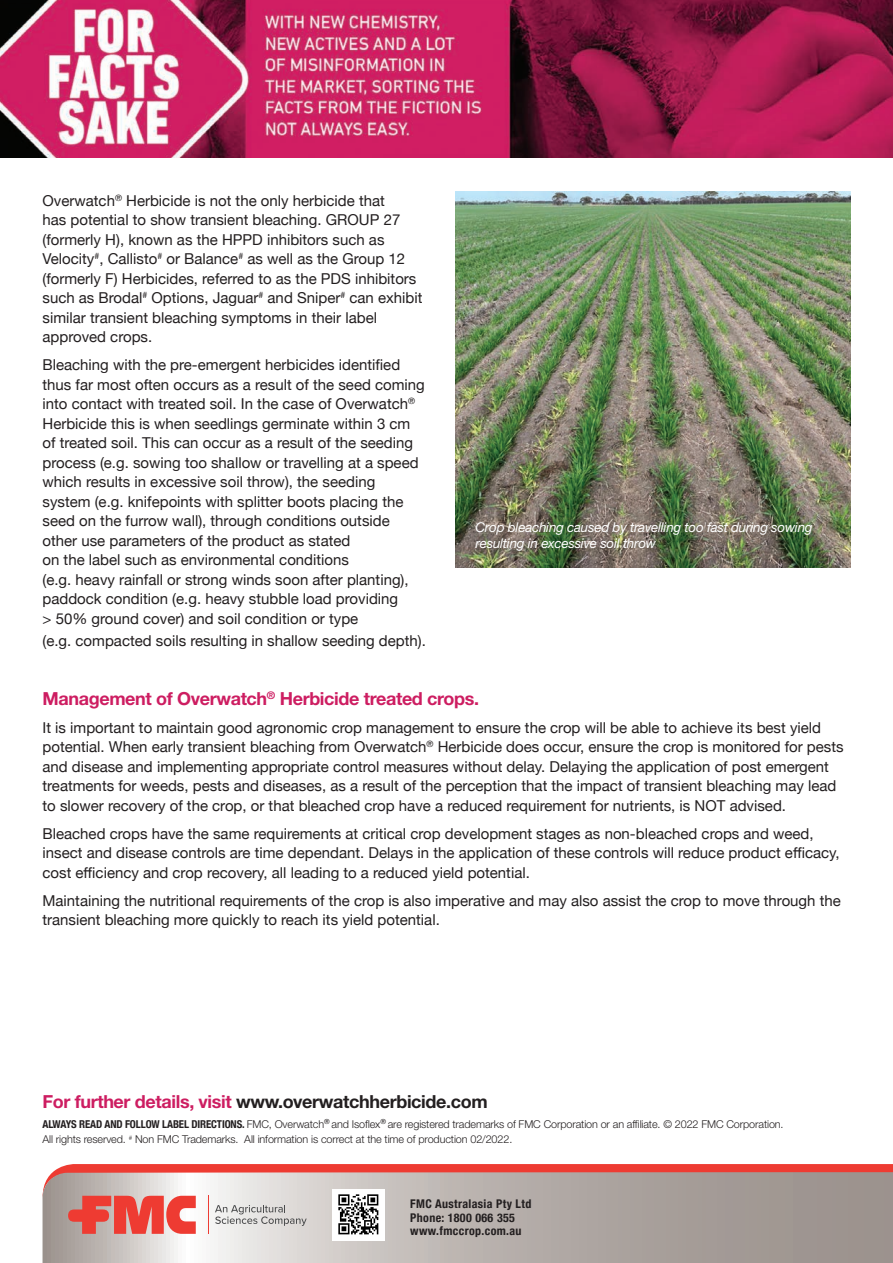
<style>
.page{position:relative;width:893px;height:1263px;background:#fff}
.page>*{position:absolute;margin:0;border:0;box-sizing:border-box;transform-origin:0 0}
.Sub_Haad{font:700 18px "Helvetica Neue LT Std";letter-spacing:-.02em;color:#231f20}
.Sub_Haad-2{font:700 18px "Helvetica Neue LT Std";letter-spacing:-.02em;color:#cd1d61}
.Sub_Haad-3{font:15px/19.5px "Helvetica Neue";color:#231f20}
.t1{font:italic 13.5px/16.5px "Helvetica Neue";letter-spacing:-.02em;color:#fff}
.t2{font:700 condensed 12px/13.5px "Helvetica Neue";letter-spacing:.03em;color:#231f20}
.t3{font:300 10.8px/15px "Helvetica Neue LT Std";letter-spacing:-.01em;color:#231f20}
.s1{color:#cd1d61}
.s2{font-family:"Helvetica Neue";font-weight:700;font-stretch:condensed}
</style>
<div class="page">
<svg style="left:43px;top:1234px;width:850px;height:29px;background:#bcb6b2"></svg>
<img style="left:333px;top:1234px;width:51px;height:6px">
<svg style="left:43px;top:1164px;width:850px;height:70px;background:#c19d98"></svg>
<img style="left:455px;top:191px;width:395px;height:376px">
<img style="left:0;top:0;width:893px;height:157px">
<p class="Sub_Haad-3" style="left:43px;top:191px;width:381px">Overwatch<sup>®</sup> Herbicide is not the only herbicide that<br>has potential to show transient bleaching. GROUP 27 (formerly H), known as the HPPD inhibitors such as Velocity<sup>#</sup>, Callisto<sup>#</sup> or Balance<sup>#</sup> as well as the Group 12 (formerly F) Herbicides, referred to as the PDS inhibitors such as Brodal<sup>#</sup> Options, Jaguar<sup>#</sup> and Sniper<sup>#</sup> can exhibit similar transient bleaching symptoms in their label approved crops.</p>
<p class="Sub_Haad-3" style="left:43px;top:356px;width:384px">Bleaching with the pre-emergent herbicides identified thus far most often occurs as a result of the seed coming into contact with treated soil. In the case of Overwatch<sup>® </sup>Herbicide this is when seedlings germinate within 3 cm of treated soil. This can occur as a result of the seeding process (e.g. sowing too shallow or travelling at a speed which results in excessive soil throw), the seeding system (e.g. knifepoints with splitter boots placing the seed on the furrow wall), through conditions outside other use parameters of the product as stated<br>on the label such as environmental conditions<br>(e.g. heavy rainfall or strong winds soon after planting), paddock condition (e.g. heavy stubble load providing<br>&gt; 50% ground cover) and soil condition or type</p>
<p class="Sub_Haad-3" style="left:43px;top:631px;width:385px">(e.g. compacted soils resulting in shallow seeding depth).</p>
<p class="t1" style="left:475px;top:518px;width:339px">Crop bleaching caused by travelling too fast during sowing resulting in excessive soil throw</p>
<p class="Sub_Haad-2" style="left:43px;top:687px;width:438px">Management of Overwatch<sup>®</sup> Herbicide treated crops.</p>
<p class="Sub_Haad-3" style="left:43px;top:718px;width:803px">It is important to maintain good agronomic crop management to ensure the crop will be able to achieve its best yield potential. When early transient bleaching from Overwatch<sup>®</sup> Herbicide does occur, ensure the crop is monitored for pests and disease and implementing appropriate control measures without delay. Delaying the application of post emergent treatments for weeds, pests and diseases, as a result of the perception that the impact of transient bleaching may lead to slower recovery of the crop, or that bleached crop have a reduced requirement for nutrients, is NOT advised.</p>
<p class="Sub_Haad-3" style="left:43px;top:824px;width:799px">Bleached crops have the same requirements at critical crop development stages as non-bleached crops and weed, insect and disease controls are time dependant. Delays in the application of these controls will reduce product efficacy, cost efficiency and crop recovery, all leading to a reduced yield potential.</p>
<p class="Sub_Haad-3" style="left:43px;top:891px;width:800px">Maintaining the nutritional requirements of the crop is also imperative and may also assist the crop to move through the transient bleaching more quickly to reach its yield potential.</p>
<p class="Sub_Haad" style="left:43px;top:1090px;width:447px"><span class="s1">For further details, visit</span> www.overwatchherbicide.com</p>
<p class="t3" style="left:43px;top:1117px;width:743px"><span class="s2">ALWAYS READ AND FOLLOW LABEL DIRECTIONS.</span> FMC, Overwatch<sup>®</sup> and Isoflex<sup>®</sup> are registered trademarks of FMC Corporation or an affiliate. © 2022 FMC Corporation.<br>All rights reserved. <sup>#</sup> Non FMC Trademarks. All information is correct at the time of production 02/2022.</p>
<p class="t2" style="left:410px;top:1196px;width:123px">FMC Australasia Pty Ltd</p>
<p class="t2" style="left:410px;top:1210px;width:113px">Phone: 1800 066 355 www.fmccrop.com.au</p>
</div>
